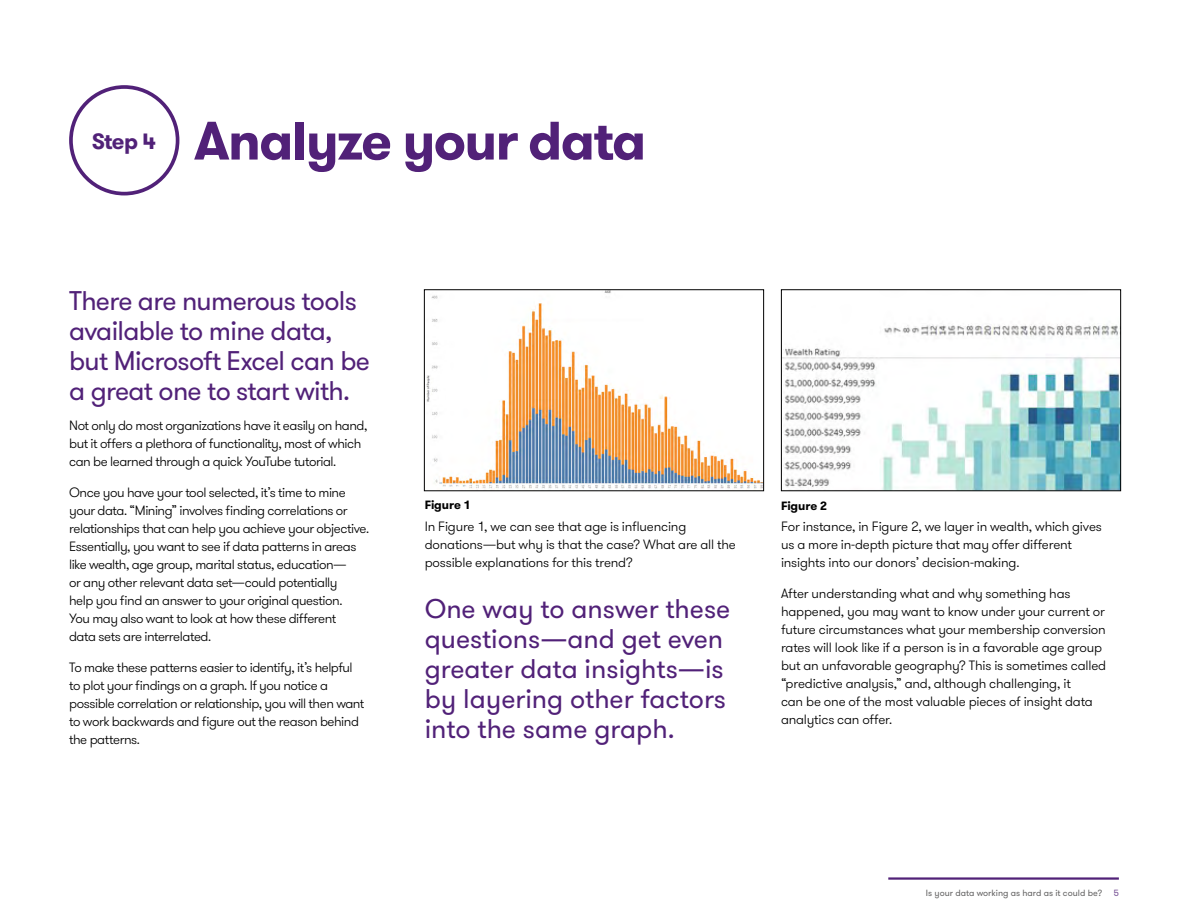
<style>
.page{position:relative;width:1188px;height:918px;background:#fff}
.page>*{position:absolute;margin:0;border:0;box-sizing:border-box;transform-origin:0 0}
.t1{font:700 54px "GT Walsheim Pro";letter-spacing:-.03em;color:#512178}
.t2{font:27px/30px "GT Walsheim Pro";letter-spacing:-.01em;color:#512178}
.t3{font:700 22.05px "GT Walsheim Pro";color:#512178}
.t4{font:300 13.5px/18px "GT Walsheim Pro";letter-spacing:-.03em;color:#000}
.t5{font:700 12px "GT Walsheim Pro";letter-spacing:-.01em;color:#000}
.t6{font:9px "GT Walsheim Pro";color:#646363}
.t7{font:9px "GT Walsheim Pro";color:#754e93}
</style>
<div class="page">
<div style="left:69px;top:85px;width:110px;height:110px;border:4px solid #512178;border-radius:50%"></div>
<img style="left:426px;top:292px;width:336px;height:197px">
<div style="left:424px;top:290px;width:340px;height:201px;border:1px solid #000"></div>
<img style="left:783px;top:324px;width:336px;height:165px">
<div style="left:781px;top:290px;width:340px;height:201px;border:1px solid #000"></div>
<hr style="left:888px;top:877px;width:231px;height:3px;background:#512178">
<h3 class="t3" style="left:92px;top:127px;width:66px">Step 4</h3>
<h1 class="t1" style="left:194px;top:105px;width:454px">Analyze your data</h1>
<h2 class="t2" style="left:69px;top:286px;width:302px">There are numerous tools available to mine data, but Microsoft Excel can be a great one to start with.</h2>
<p class="t4" style="left:69px;top:417px;width:300px">Not only do most organizations have it easily on hand, but it offers a plethora of functionality, most of which can be learned through a quick YouTube tutorial.</p>
<p class="t4" style="left:69px;top:484px;width:302px">Once you have your tool selected, it’s time to mine your data. “Mining” involves finding correlations or relationships that can help you achieve your objective.<br>Essentially, you want to see if data patterns in areas like wealth, age group, marital status, education—<br>or any other relevant data set—could potentially<br>help you find an answer to your original question.<br>You may also want to look at how these different<br>data sets are interrelated.</p>
<p class="t4" style="left:69px;top:658px;width:297px">To make these patterns easier to identify, it’s helpful to plot your findings on a graph. If you notice a possible correlation or relationship, you will then want to work backwards and figure out the reason behind the patterns.</p>
<p class="t5" style="left:425px;top:497px;width:48px">Figure 1</p>
<p class="t4" style="left:425px;top:517px;width:313px">In Figure 1, we can see that age is influencing donations—but why is that the case? What are all the possible explanations for this trend?</p>
<h2 class="t2" style="left:425px;top:594px;width:307px">One way to answer these questions—and get even greater data insights—is by layering other factors into the same graph.</h2>
<p class="t5" style="left:781px;top:498px;width:48px">Figure 2</p>
<p class="t4" style="left:781px;top:517px;width:322px">For instance, in Figure 2, we layer in wealth, which gives us a more in-depth picture that may offer different insights into our donors’ decision-making.</p>
<p class="t4" style="left:781px;top:584px;width:327px">After understanding what and why something has happened, you may want to know under your current or future circumstances what your membership conversion rates will look like if a person is in a favorable age group but an unfavorable geography? This is sometimes called “predictive analysis,” and, although challenging, it<br>can be one of the most valuable pieces of insight data analytics can offer.</p>
<p class="t6" style="left:926px;top:887px;width:178px">Is your data working as hard as it could be?</p>
<p class="t7" style="left:1114px;top:887px;width:7px">5</p>
</div>
